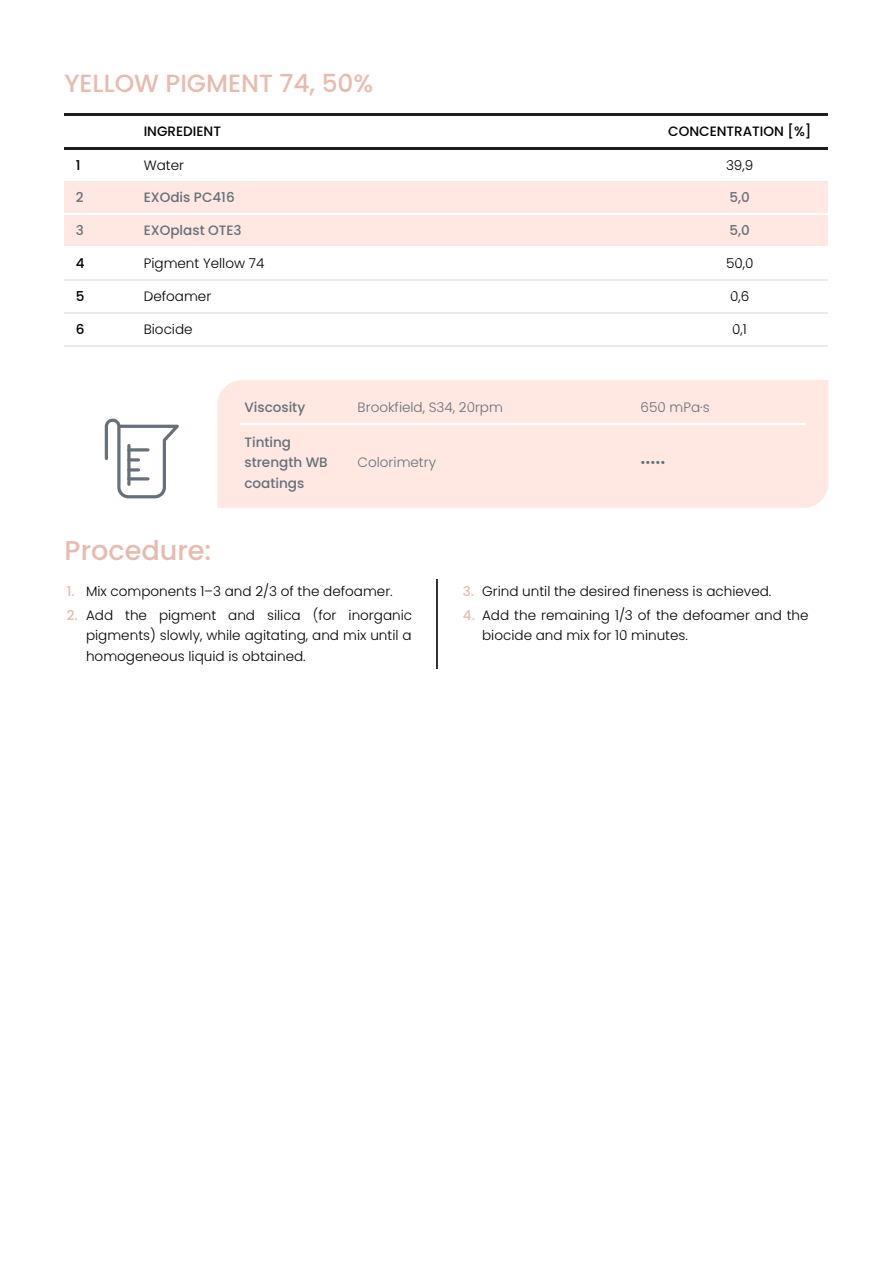
<style>
.page{position:relative;width:893px;height:1263px;background:#fff}
.page>*{position:absolute;margin:0;border:0;box-sizing:border-box;transform-origin:0 0}
.t1{font:500 27.15px "Poppins";letter-spacing:.005em;color:#e7bbaf}
.t2{font:24.9px "Medium Poppins";letter-spacing:.005em;color:#e7bbaf}
.t3{font:13.5px/20.4px "Light Poppins";letter-spacing:.005em;color:#000;text-align:justify}
.t4{font:500 13.5px/20.4px "Poppins";letter-spacing:.005em;color:#66707a}
.t5{font:13.5px "Light Poppins";letter-spacing:.005em;color:#66707a}
.t6{font:500 13.5px "Poppins";letter-spacing:.005em;color:#000}
.s1{font-family:"Poppins";font-weight:500;color:#e7bbaf}
</style>
<div class="page">
<hr style="left:64px;top:113px;width:764px;height:2px;background:#1d1d1b">
<hr style="left:64px;top:147px;width:764px;height:2px;background:#1d1d1b">
<hr style="left:64px;top:181px;width:764px;height:1px;background:#e7ebeb">
<div style="left:64px;top:182px;width:764px;height:33px;background:#fee8e1"></div>
<hr style="left:64px;top:214px;width:764px;height:1px;background:#fff">
<div style="left:64px;top:215px;width:764px;height:33px;background:#fee8e1"></div>
<hr style="left:64px;top:247px;width:764px;height:1px;background:#fff">
<hr style="left:64px;top:279px;width:764px;height:2px;background:#e7ebeb">
<hr style="left:64px;top:312px;width:764px;height:1px;background:#e7ebeb">
<hr style="left:64px;top:345px;width:764px;height:1px;background:#e7ebeb">
<div style="left:217px;top:380px;width:611px;height:128px;background:#fee8e1"></div>
<hr style="left:240px;top:423px;width:113px;height:1px;background:#fff">
<hr style="left:353px;top:423px;width:283px;height:1px;background:#fff">
<hr style="left:636px;top:423px;width:169px;height:1px;background:#fff">
<hr style="left:437px;top:579px;width:1px;height:90px;background:#333">
<svg style="left:105px;top:419px;width:74px;height:79px"></svg>
<hr style="left:127px;top:444px;width:3px;height:42px;background:#66707a;border-radius:2px">
<hr style="left:127px;top:477px;width:22px;height:3px;background:#66707a;border-radius:2px">
<svg style="left:127px;top:468px;width:13px;height:4px"></svg>
<svg style="left:127px;top:458px;width:13px;height:4px"></svg>
<svg style="left:127px;top:448px;width:22px;height:4px"></svg>
<h2 class="t2" style="left:64px;top:66px;width:310px">YELLOW PIGMENT 74, 50%</h2>
<p class="t6" style="left:144px;top:122px;width:79px">INGREDIENT</p>
<p class="t6" style="left:668px;top:122px;width:144px">CONCENTRATION [%]</p>
<p class="t6" style="left:76px;top:156px;width:6px">1</p>
<p class="t3" style="left:144px;top:155px;width:42px">Water</p>
<p class="t3" style="left:726px;top:155px;width:29px">39,9</p>
<p class="t4" style="left:76px;top:188px;width:9px">2</p>
<p class="t4" style="left:144px;top:188px;width:92px">EXOdis PC416</p>
<p class="t4" style="left:729px;top:188px;width:22px">5,0</p>
<p class="t4" style="left:76px;top:220px;width:9px">3</p>
<p class="t4" style="left:144px;top:220px;width:99px">EXOplast OTE3</p>
<p class="t4" style="left:729px;top:220px;width:22px">5,0</p>
<p class="t6" style="left:76px;top:254px;width:10px">4</p>
<p class="t3" style="left:144px;top:253px;width:122px">Pigment Yellow 74</p>
<p class="t3" style="left:726px;top:253px;width:29px">50,0</p>
<p class="t6" style="left:76px;top:287px;width:10px">5</p>
<p class="t3" style="left:144px;top:286px;width:69px">Defoamer</p>
<p class="t3" style="left:730px;top:286px;width:21px">0,6</p>
<p class="t6" style="left:76px;top:320px;width:10px">6</p>
<p class="t3" style="left:144px;top:319px;width:50px">Biocide</p>
<p class="t3" style="left:732px;top:319px;width:16px">0,1</p>
<p class="t4" style="left:244px;top:397px;width:62px">Viscosity</p>
<p class="t5" style="left:357px;top:398px;width:147px">Brookfield, S34, 20rpm</p>
<p class="t5" style="left:640px;top:398px;width:70px">650 mPa∙s</p>
<p class="t4" style="left:244px;top:432px;width:85px">Tinting strength WB coatings</p>
<p class="t5" style="left:357px;top:453px;width:80px">Colorimetry</p>
<p class="t5" style="left:640px;top:453px;width:26px">•••••</p>
<h1 class="t1" style="left:64px;top:531px;width:148px">Procedure:</h1>
<p class="t3" style="left:67px;top:581px;width:327px"><span class="s1">1.</span> Mix components 1–3 and 2/3 of the defoamer.</p>
<p class="t3" style="left:86px;top:605px;width:327px;text-indent:-19px"><span class="s1">2.</span> Add the pigment and silica (for inorganic pigments) slowly, while agitating, and mix until a homogeneous liquid is obtained.</p>
<p class="t3" style="left:463px;top:581px;width:310px"><span class="s1">3.</span> Grind until the desired fineness is achieved.</p>
<p class="t3" style="left:482px;top:605px;width:328px;text-indent:-19px"><span class="s1">4.</span> Add the remaining 1/3 of the defoamer and the biocide and mix for 10 minutes.</p>
</div>
